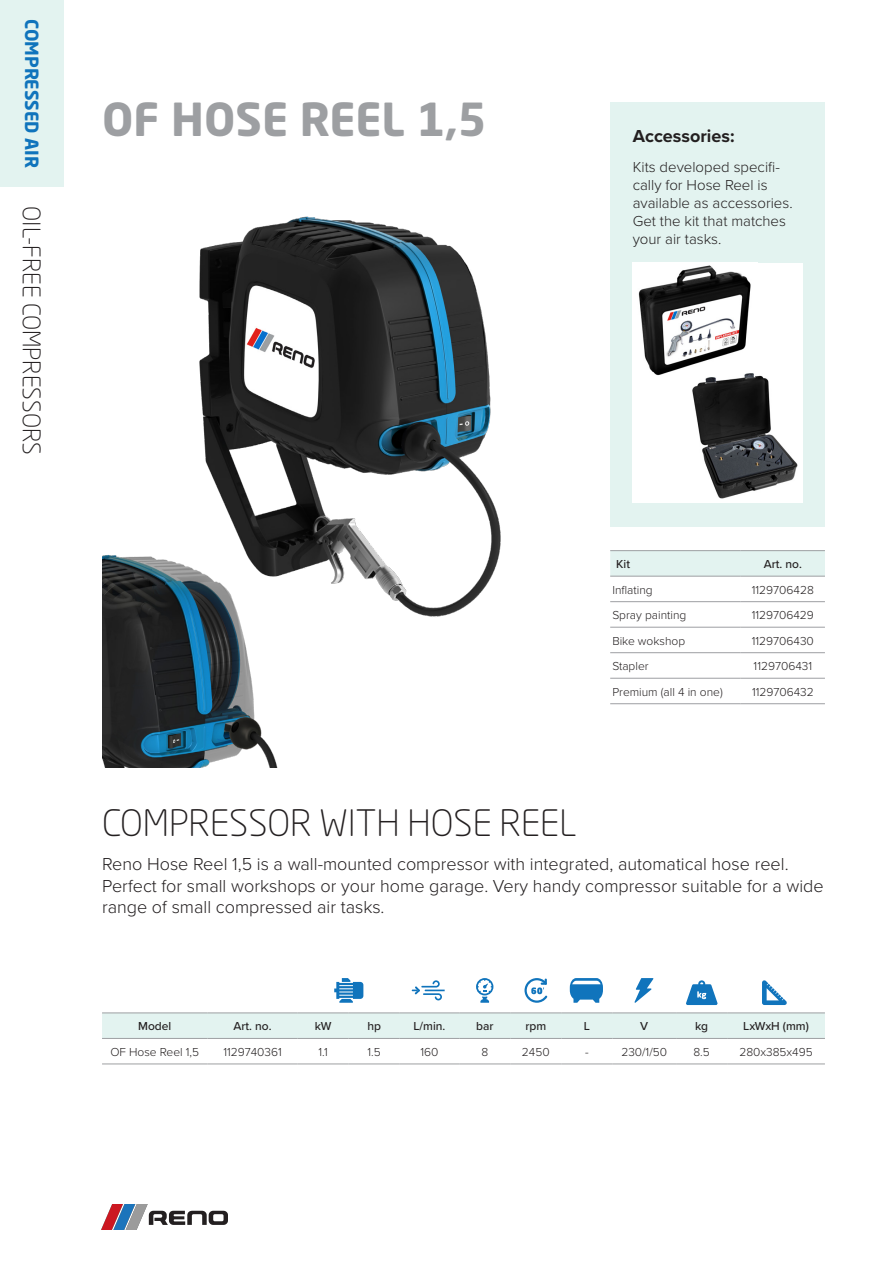
<style>
.page{position:relative;width:893px;height:1263px;background:#fff}
.page>*{position:absolute;margin:0;border:0;box-sizing:border-box;transform-origin:0 0}
.t1{font:700 45px "Neo Sans W1 G";color:#9d9fa2}
.t2{font:300 36px "Neo Sans W1 G";color:#231f20}
.t3{font:300 24px "Neo Sans W1 G";color:#231f20}
.t4{font:300 18px/21.6px "Proxima Nova";color:#231f20}
.t5{font:700 18px "Neo Sans W1 G";color:#1074bc}
.t6{font:700 18px "Proxima Nova";color:#231f20}
.Intro_tekst{font:300 15px/18px "Proxima Nova";color:#231f20}
.Tabeltekst{font:300 12px "Proxima Nova";color:#231f20}
.Tabeltekst-2{font:500 12px "Proxima Nova";color:#231f20}
</style>
<div class="page">
<div style="left:0;top:0;width:64px;height:187px;background:#e3f3f0"></div>
<div style="left:102px;top:1013px;width:723px;height:25px;background:#e3f3f0"></div>
<hr style="left:102px;top:1012px;width:105px;height:1px;background:#9d9fa2">
<hr style="left:207px;top:1012px;width:91px;height:1px;background:#9d9fa2">
<hr style="left:298px;top:1012px;width:51px;height:1px;background:#9d9fa2">
<hr style="left:349px;top:1012px;width:51px;height:1px;background:#9d9fa2">
<hr style="left:400px;top:1012px;width:59px;height:1px;background:#9d9fa2">
<hr style="left:459px;top:1012px;width:51px;height:1px;background:#9d9fa2">
<hr style="left:510px;top:1012px;width:51px;height:1px;background:#9d9fa2">
<hr style="left:561px;top:1012px;width:51px;height:1px;background:#9d9fa2">
<hr style="left:612px;top:1012px;width:64px;height:1px;background:#9d9fa2">
<hr style="left:676px;top:1012px;width:51px;height:1px;background:#9d9fa2">
<hr style="left:727px;top:1012px;width:98px;height:1px;background:#9d9fa2">
<hr style="left:102px;top:1038px;width:105px;height:1px;background:#9d9fa2">
<hr style="left:207px;top:1038px;width:91px;height:1px;background:#9d9fa2">
<hr style="left:298px;top:1038px;width:51px;height:1px;background:#9d9fa2">
<hr style="left:349px;top:1038px;width:51px;height:1px;background:#9d9fa2">
<hr style="left:400px;top:1038px;width:59px;height:1px;background:#9d9fa2">
<hr style="left:459px;top:1038px;width:51px;height:1px;background:#9d9fa2">
<hr style="left:510px;top:1038px;width:51px;height:1px;background:#9d9fa2">
<hr style="left:561px;top:1038px;width:51px;height:1px;background:#9d9fa2">
<hr style="left:612px;top:1038px;width:64px;height:1px;background:#9d9fa2">
<hr style="left:676px;top:1038px;width:51px;height:1px;background:#9d9fa2">
<hr style="left:727px;top:1038px;width:98px;height:1px;background:#9d9fa2">
<hr style="left:102px;top:1063px;width:105px;height:1px;background:#9d9fa2">
<hr style="left:207px;top:1063px;width:91px;height:1px;background:#9d9fa2">
<hr style="left:298px;top:1063px;width:51px;height:1px;background:#9d9fa2">
<hr style="left:349px;top:1063px;width:51px;height:1px;background:#9d9fa2">
<hr style="left:400px;top:1063px;width:59px;height:1px;background:#9d9fa2">
<hr style="left:459px;top:1063px;width:51px;height:1px;background:#9d9fa2">
<hr style="left:510px;top:1063px;width:51px;height:1px;background:#9d9fa2">
<hr style="left:561px;top:1063px;width:51px;height:1px;background:#9d9fa2">
<hr style="left:612px;top:1063px;width:64px;height:1px;background:#9d9fa2">
<hr style="left:676px;top:1063px;width:51px;height:1px;background:#9d9fa2">
<hr style="left:727px;top:1063px;width:98px;height:1px;background:#9d9fa2">
<svg style="left:334px;top:978px;width:29px;height:25px"></svg>
<svg style="left:476px;top:978px;width:17px;height:25px"></svg>
<svg style="left:524px;top:978px;width:23px;height:25px"></svg>
<svg style="left:570px;top:978px;width:33px;height:25px"></svg>
<svg style="left:634px;top:978px;width:19px;height:25px"></svg>
<svg style="left:762px;top:980px;width:25px;height:25px"></svg>
<svg style="left:686px;top:980px;width:32px;height:25px"></svg>
<svg style="left:412px;top:980px;width:33px;height:20px"></svg>
<img style="left:102px;top:555px;width:176px;height:213px">
<div style="left:610px;top:102px;width:215px;height:424px;background:#e3f3f0"></div>
<div style="left:633px;top:263px;width:170px;height:239px;background:#fff"></div>
<img style="left:638px;top:265px;width:113px;height:111px">
<svg style="left:610px;top:551px;width:215px;height:25px"></svg>
<hr style="left:610px;top:550px;width:131px;height:1px;background:#9d9fa2">
<hr style="left:741px;top:550px;width:84px;height:1px;background:#9d9fa2">
<hr style="left:610px;top:576px;width:131px;height:1px;background:#9d9fa2">
<hr style="left:741px;top:576px;width:84px;height:1px;background:#9d9fa2">
<hr style="left:610px;top:601px;width:131px;height:1px;background:#9d9fa2">
<hr style="left:741px;top:601px;width:84px;height:1px;background:#9d9fa2">
<hr style="left:610px;top:627px;width:131px;height:1px;background:#9d9fa2">
<hr style="left:741px;top:627px;width:84px;height:1px;background:#9d9fa2">
<hr style="left:610px;top:652px;width:131px;height:1px;background:#9d9fa2">
<hr style="left:741px;top:652px;width:84px;height:1px;background:#9d9fa2">
<hr style="left:610px;top:678px;width:131px;height:1px;background:#9d9fa2">
<hr style="left:741px;top:678px;width:84px;height:1px;background:#9d9fa2">
<hr style="left:610px;top:703px;width:131px;height:1px;background:#9d9fa2">
<hr style="left:741px;top:703px;width:84px;height:1px;background:#9d9fa2">
<img style="left:685px;top:369px;width:113px;height:130px">
<img style="left:134px;top:216px;width:367px;height:416px">
<img style="left:102px;top:1205px;width:126px;height:24px">
<p class="t5" style="left:43px;top:19px;width:151px;rotate:90deg">COMPRESSED AIR</p>
<h3 class="t3" style="left:46px;top:206px;width:248px;rotate:90deg">Oil-free compressors</h3>
<h1 class="t1" style="left:102px;top:91px;width:386px">OF HOSE REEL 1,5</h1>
<p class="t6" style="left:633px;top:122px;width:103px">Accessories:</p>
<p class="Intro_tekst" style="left:633px;top:157px;width:149px">Kits developed specifi-</p>
<p class="Intro_tekst" style="left:633px;top:175px;width:161px">cally for Hose Reel is available as accessories.<br>Get the kit that matches your air tasks.</p>
<p class="Tabeltekst-2" style="left:616px;top:555px;width:15px">Kit</p>
<p class="Tabeltekst-2" style="left:764px;top:555px;width:40px">Art. no.</p>
<p class="Tabeltekst" style="left:612px;top:581px;width:42px">Inflating</p>
<p class="Tabeltekst" style="left:752px;top:581px;width:64px">1129706428</p>
<p class="Tabeltekst" style="left:612px;top:606px;width:76px">Spray painting</p>
<p class="Tabeltekst" style="left:752px;top:606px;width:64px">1129706429</p>
<p class="Tabeltekst" style="left:612px;top:632px;width:74px">Bike wokshop</p>
<p class="Tabeltekst" style="left:752px;top:632px;width:64px">1129706430</p>
<p class="Tabeltekst" style="left:612px;top:657px;width:38px">Stapler</p>
<p class="Tabeltekst" style="left:754px;top:657px;width:60px">1129706431</p>
<p class="Tabeltekst" style="left:612px;top:683px;width:112px">Premium (all 4 in one)</p>
<p class="Tabeltekst" style="left:752px;top:683px;width:63px">1129706432</p>
<h2 class="t2" style="left:102px;top:800px;width:476px">COMPRESSOR WITH HOSE REEL</h2>
<p class="t4" style="left:102px;top:852px;width:723px">Reno Hose Reel 1,5 is a wall-mounted compressor with integrated, automatical hose reel.<br>Perfect for small workshops or your home garage. Very handy compressor suitable for a wide range of small compressed air tasks.</p>
<p class="Tabeltekst-2" style="left:138px;top:1017px;width:35px">Model</p>
<p class="Tabeltekst-2" style="left:234px;top:1017px;width:40px">Art. no.</p>
<p class="Tabeltekst-2" style="left:315px;top:1017px;width:18px">kW</p>
<p class="Tabeltekst-2" style="left:367px;top:1017px;width:15px">hp</p>
<p class="Tabeltekst-2" style="left:413px;top:1017px;width:34px">L/min.</p>
<p class="Tabeltekst-2" style="left:476px;top:1017px;width:19px">bar</p>
<p class="Tabeltekst-2" style="left:525px;top:1017px;width:22px">rpm</p>
<p class="Tabeltekst-2" style="left:584px;top:1017px;width:8px">L</p>
<p class="Tabeltekst-2" style="left:640px;top:1017px;width:9px">V</p>
<p class="Tabeltekst-2" style="left:695px;top:1017px;width:14px">kg</p>
<p class="Tabeltekst-2" style="left:743px;top:1017px;width:67px">LxWxH (mm)</p>
<p class="Tabeltekst" style="left:110px;top:1043px;width:90px">OF Hose Reel 1,5</p>
<p class="Tabeltekst" style="left:223px;top:1043px;width:60px">1129740361</p>
<p class="Tabeltekst" style="left:319px;top:1043px;width:11px">1.1</p>
<p class="Tabeltekst" style="left:368px;top:1043px;width:15px">1.5</p>
<p class="Tabeltekst" style="left:420px;top:1043px;width:19px">160</p>
<p class="Tabeltekst" style="left:481px;top:1043px;width:8px">8</p>
<p class="Tabeltekst" style="left:522px;top:1043px;width:29px">2450</p>
<p class="Tabeltekst" style="left:585px;top:1043px;width:5px">-</p>
<p class="Tabeltekst" style="left:621px;top:1043px;width:47px">230/1/50</p>
<p class="Tabeltekst" style="left:693px;top:1043px;width:18px">8.5</p>
<p class="Tabeltekst" style="left:739px;top:1043px;width:75px">280x385x495</p>
</div>
